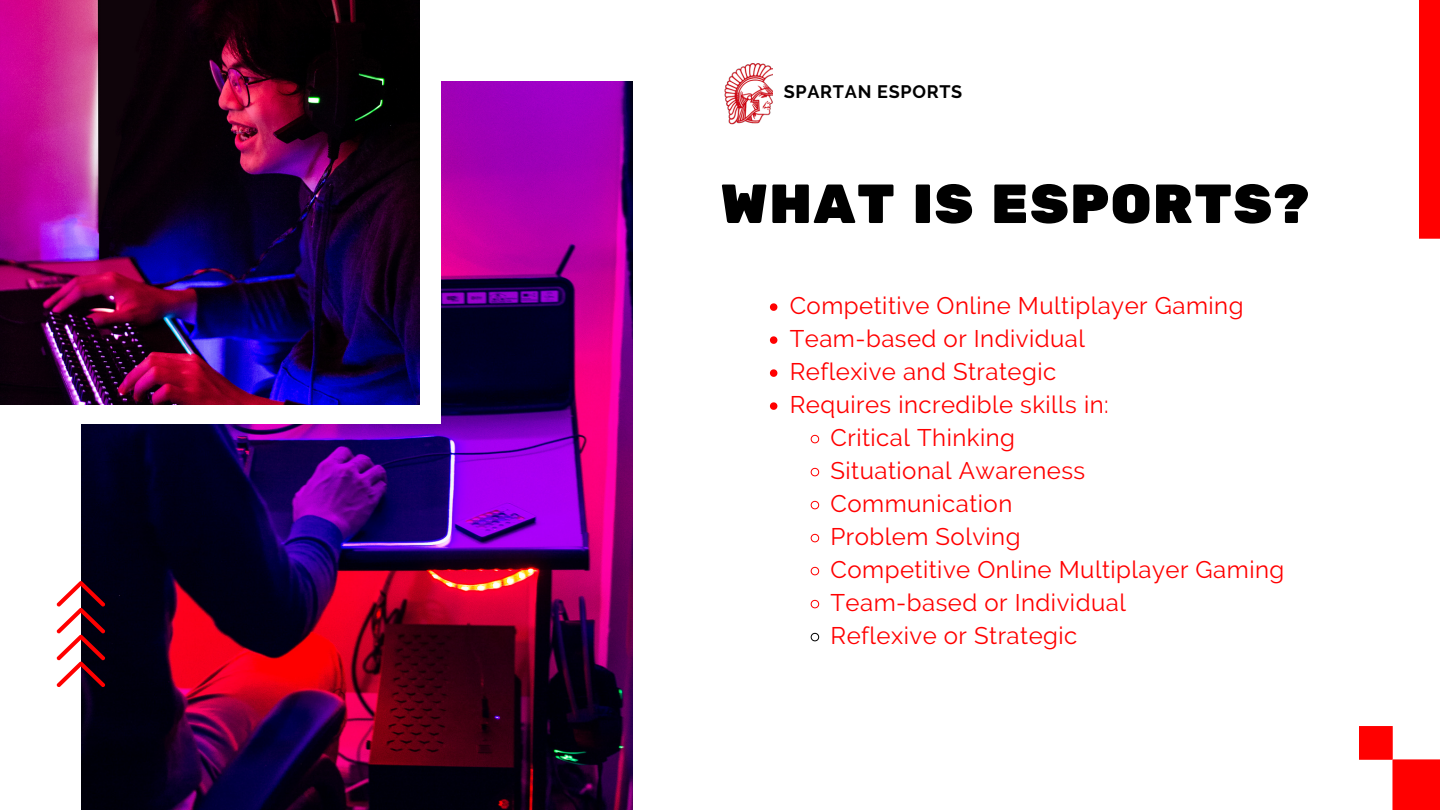
<style>
.page{position:relative;width:1440px;height:810px;background:#fff}
.page>*{position:absolute;margin:0;border:0;box-sizing:border-box;transform-origin:0 0}
.t1{font:55px "Rubik One";letter-spacing:.01em;color:#000}
.t2{font:24px "Raleway";letter-spacing:.02em;color:#f00}
.t3{font:700 18px "Raleway";letter-spacing:.04em;color:#000}
</style>
<div class="page">
<img style="left:81px;top:81px;width:551px;height:729px">
<div style="left:0;top:81px;width:441px;height:343px;background:#fff"></div>
<img style="left:0;top:0;width:419px;height:405px">
<div style="left:1392px;top:759px;width:48px;height:51px;background:#f00"></div>
<div style="left:1359px;top:726px;width:34px;height:34px;background:#f00"></div>
<div style="left:1419px;top:0;width:21px;height:239px;background:#f00"></div>
<svg style="left:56px;top:581px;width:50px;height:107px"></svg>
<img style="left:724px;top:63px;width:48px;height:62px">
<svg style="left:770px;top:303px;width:7px;height:8px"></svg>
<svg style="left:770px;top:336px;width:7px;height:8px"></svg>
<svg style="left:770px;top:369px;width:7px;height:8px"></svg>
<svg style="left:770px;top:402px;width:7px;height:8px"></svg>
<svg style="left:810px;top:434px;width:10px;height:10px"></svg>
<svg style="left:810px;top:467px;width:10px;height:10px"></svg>
<svg style="left:810px;top:500px;width:10px;height:10px"></svg>
<svg style="left:810px;top:533px;width:10px;height:10px"></svg>
<svg style="left:810px;top:566px;width:10px;height:10px"></svg>
<svg style="left:810px;top:599px;width:10px;height:10px"></svg>
<svg style="left:810px;top:632px;width:10px;height:10px"></svg>
<p class="t3" style="left:784px;top:81px;width:180px">SPARTAN ESPORTS</p>
<p class="t1" style="left:720px;top:172px;width:591px">WHAT IS ESPORTS?</p>
<p class="t2" style="left:790px;top:291px;width:455px">Competitive Online Multiplayer Gaming</p>
<p class="t2" style="left:790px;top:324px;width:297px">Team-based or Individual</p>
<p class="t2" style="left:790px;top:357px;width:268px">Reflexive and Strategic</p>
<p class="t2" style="left:790px;top:390px;width:321px">Requires incredible skills in:</p>
<p class="t2" style="left:831px;top:423px;width:186px">Critical Thinking</p>
<p class="t2" style="left:831px;top:456px;width:256px">Situational Awareness</p>
<p class="t2" style="left:831px;top:489px;width:183px">Communication</p>
<p class="t2" style="left:831px;top:522px;width:192px">Problem Solving</p>
<p class="t2" style="left:831px;top:555px;width:455px">Competitive Online Multiplayer Gaming</p>
<p class="t2" style="left:831px;top:588px;width:297px">Team-based or Individual</p>
<p class="t2" style="left:831px;top:621px;width:248px">Reflexive or Strategic</p>
</div>
